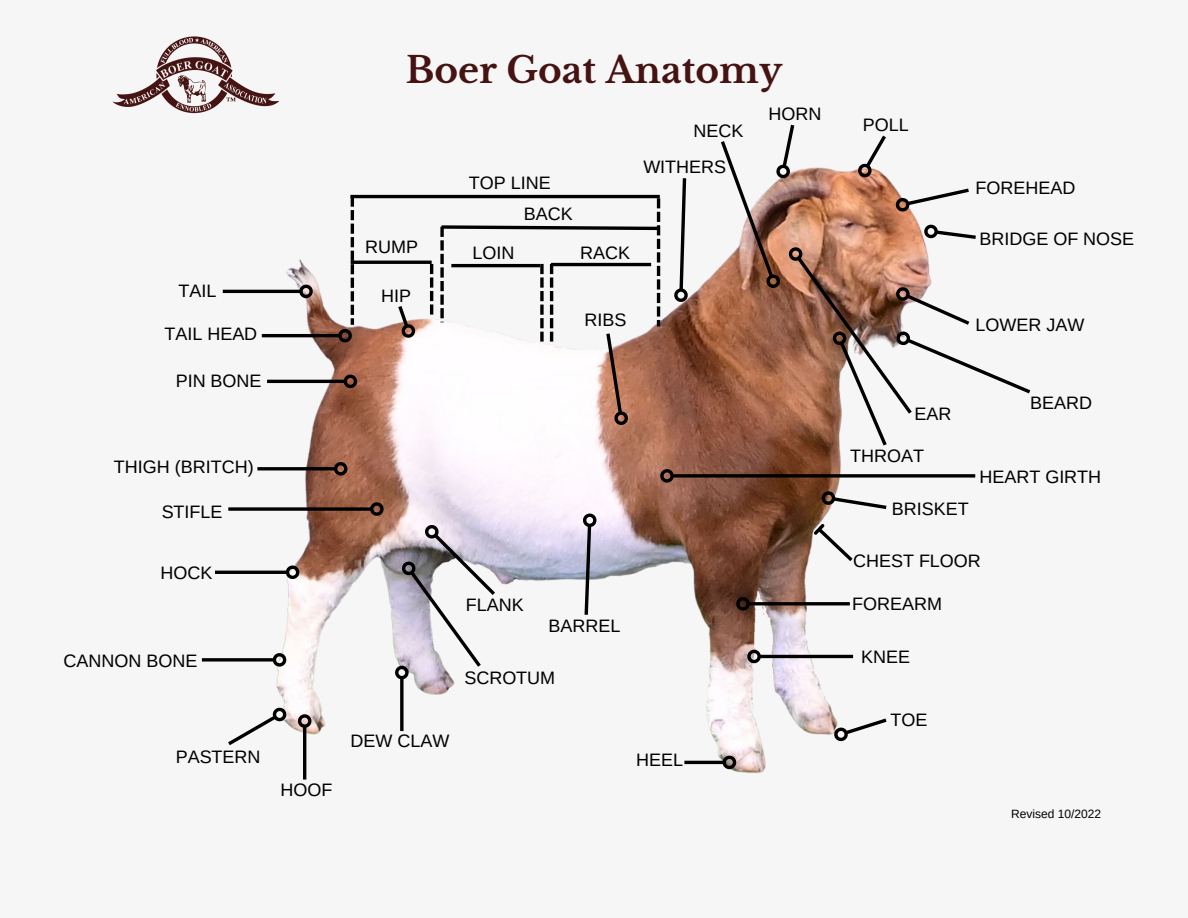
<style>
.page{position:relative;width:1188px;height:918px;background:#fff}
.page>*{position:absolute;margin:0;border:0;box-sizing:border-box;transform-origin:0 0}
.t1{font:700 36px "Libre Baskerville";color:#461313}
.t2{font:18px "Arimo";color:#000}
.t3{font:12px "Arimo";color:#000}
</style>
<div class="page">
<img style="left:112px;top:36px;width:864px;height:744px">
<svg style="left:718px;top:121px;width:313px;height:328px"></svg>
<svg style="left:676px;top:474px;width:299px;height:4px"></svg>
<svg style="left:658px;top:467px;width:18px;height:18px"></svg>
<svg style="left:818px;top:487px;width:72px;height:24px"></svg>
<svg style="left:813px;top:523px;width:43px;height:42px"></svg>
<hr style="left:749px;top:602px;width:101px;height:3px;background:#000">
<svg style="left:734px;top:594px;width:18px;height:19px"></svg>
<hr style="left:760px;top:655px;width:93px;height:3px;background:#000">
<svg style="left:745px;top:647px;width:18px;height:19px"></svg>
<svg style="left:829px;top:716px;width:61px;height:30px"></svg>
<hr style="left:684px;top:761px;width:39px;height:3px;background:#000">
<svg style="left:720px;top:753px;width:19px;height:19px"></svg>
<svg style="left:400px;top:682px;width:4px;height:49px"></svg>
<svg style="left:580px;top:511px;width:19px;height:107px"></svg>
<hr style="left:303px;top:727px;width:3px;height:53px;background:#000">
<svg style="left:224px;top:702px;width:90px;height:46px"></svg>
<svg style="left:202px;top:658px;width:68px;height:4px"></svg>
<svg style="left:270px;top:651px;width:19px;height:18px"></svg>
<hr style="left:215px;top:571px;width:72px;height:3px;background:#000">
<svg style="left:283px;top:563px;width:19px;height:19px"></svg>
<svg style="left:228px;top:507px;width:139px;height:4px"></svg>
<svg style="left:367px;top:500px;width:19px;height:18px"></svg>
<hr style="left:257px;top:467px;width:78px;height:3px;background:#000">
<svg style="left:331px;top:459px;width:19px;height:19px"></svg>
<hr style="left:267px;top:380px;width:77px;height:3px;background:#000">
<svg style="left:341px;top:372px;width:19px;height:19px"></svg>
<hr style="left:262px;top:334px;width:77px;height:3px;background:#000">
<hr style="left:223px;top:290px;width:77px;height:3px;background:#000">
<svg style="left:297px;top:282px;width:18px;height:19px"></svg>
<svg style="left:393px;top:519px;width:106px;height:163px"></svg>
<hr style="left:350px;top:195px;width:310px;height:3px;background:#000">
<svg style="left:671px;top:175px;width:20px;height:130px"></svg>
<svg style="left:336px;top:197px;width:18px;height:148px"></svg>
<hr style="left:351px;top:261px;width:81px;height:3px;background:#000">
<svg style="left:396px;top:302px;width:24px;height:41px"></svg>
<svg style="left:430px;top:198px;width:233px;height:231px"></svg>
<p class="t2" style="left:178px;top:281px;width:39px">TAIL</p>
<p class="t2" style="left:164px;top:323px;width:94px">TAIL HEAD</p>
<p class="t2" style="left:176px;top:371px;width:87px">PIN BONE</p>
<h1 class="t1" style="left:406px;top:48px;width:378px">Boer Goat Anatomy</h1>
<p class="t2" style="left:365px;top:237px;width:54px">RUMP</p>
<p class="t2" style="left:381px;top:285px;width:31px">HIP</p>
<p class="t2" style="left:469px;top:172px;width:83px">TOP LINE</p>
<p class="t2" style="left:524px;top:204px;width:50px">BACK</p>
<p class="t2" style="left:472px;top:243px;width:43px">LOIN</p>
<p class="t2" style="left:580px;top:243px;width:51px">RACK</p>
<p class="t2" style="left:694px;top:120px;width:51px">NECK</p>
<p class="t2" style="left:643px;top:157px;width:84px">WITHERS</p>
<p class="t2" style="left:585px;top:310px;width:43px">RIBS</p>
<p class="t2" style="left:768px;top:104px;width:54px">HORN</p>
<p class="t2" style="left:114px;top:456px;width:141px">THIGH (BRITCH)</p>
<p class="t2" style="left:162px;top:502px;width:62px">STIFLE</p>
<p class="t2" style="left:160px;top:563px;width:53px">HOCK</p>
<p class="t2" style="left:63px;top:651px;width:135px">CANNON BONE</p>
<p class="t2" style="left:176px;top:747px;width:86px">PASTERN</p>
<p class="t2" style="left:280px;top:779px;width:53px">HOOF</p>
<p class="t2" style="left:466px;top:595px;width:59px">FLANK</p>
<p class="t2" style="left:549px;top:616px;width:73px">BARREL</p>
<p class="t2" style="left:464px;top:667px;width:92px">SCROTUM</p>
<p class="t2" style="left:351px;top:731px;width:100px">DEW CLAW</p>
<p class="t2" style="left:636px;top:750px;width:48px">HEEL</p>
<p class="t2" style="left:863px;top:114px;width:47px">POLL</p>
<p class="t2" style="left:976px;top:178px;width:101px">FOREHEAD</p>
<p class="t2" style="left:979px;top:229px;width:156px">BRIDGE OF NOSE</p>
<p class="t2" style="left:914px;top:404px;width:38px">EAR</p>
<p class="t2" style="left:850px;top:446px;width:75px">THROAT</p>
<p class="t2" style="left:976px;top:314px;width:110px">LOWER JAW</p>
<p class="t2" style="left:1030px;top:393px;width:63px">BEARD</p>
<p class="t2" style="left:979px;top:467px;width:123px">HEART GIRTH</p>
<p class="t2" style="left:892px;top:498px;width:78px">BRISKET</p>
<p class="t2" style="left:853px;top:551px;width:129px">CHEST FLOOR</p>
<p class="t2" style="left:852px;top:594px;width:91px">FOREARM</p>
<p class="t2" style="left:861px;top:646px;width:50px">KNEE</p>
<p class="t2" style="left:891px;top:710px;width:38px">TOE</p>
<p class="t3" style="left:1011px;top:807px;width:92px">Revised 10/2022</p>
</div>
